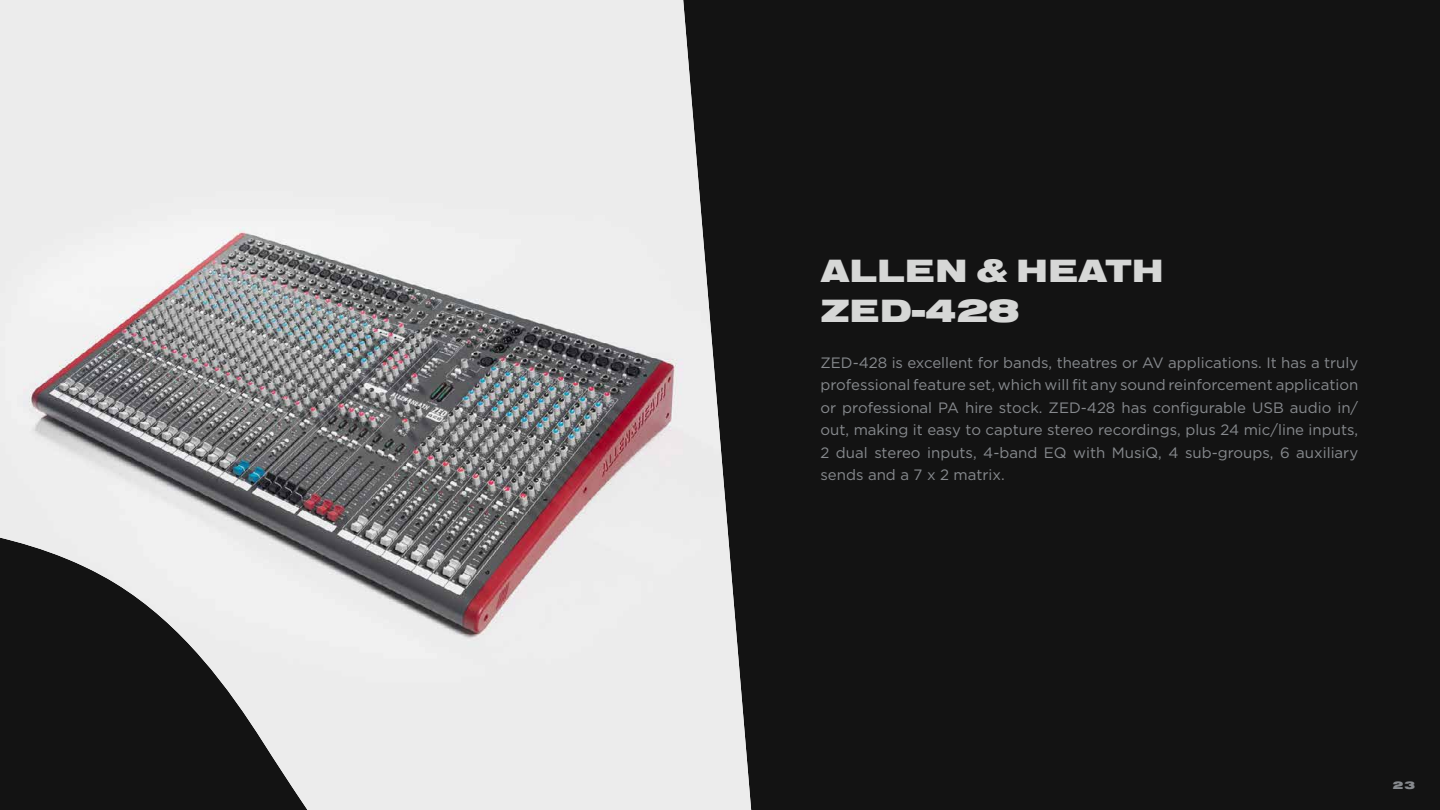
<style>
.page{position:relative;width:1440px;height:810px;background:#131313}
.page>*{position:absolute;margin:0;border:0;box-sizing:border-box;transform-origin:0 0}
.t1{font:33.45px/40.1px "Nimbus Sans DOT Blac Exte";letter-spacing:.015em;color:#d6d7d6}
.t2{font:15px/22.5px "Gotham";color:#878a8e;text-align:justify}
.t3{font:11.1px "Nimbus Sans DOT Blac Exte";color:#878a8e}
</style>
<div class="page">
<img style="left:0;top:0;width:751px;height:810px">
<h1 class="t1" style="left:821px;top:251px;width:344px">ALLEN &amp; HEATH<br>ZED-428</h1>
<p class="t2" style="left:820px;top:351px;width:539px">ZED-428 is excellent for bands, theatres or AV applications. It has a truly professional feature set, which will fit any sound reinforcement application or professional PA hire stock. ZED-428 has configurable USB audio in/ out, making it easy to capture stereo recordings, plus 24 mic/line inputs, 2 dual stereo inputs, 4-band EQ with MusiQ, 4 sub-groups, 6 auxiliary sends and a 7 x 2 matrix.</p>
<p class="t3" style="left:1393px;top:779px;width:24px">23</p>
</div>
